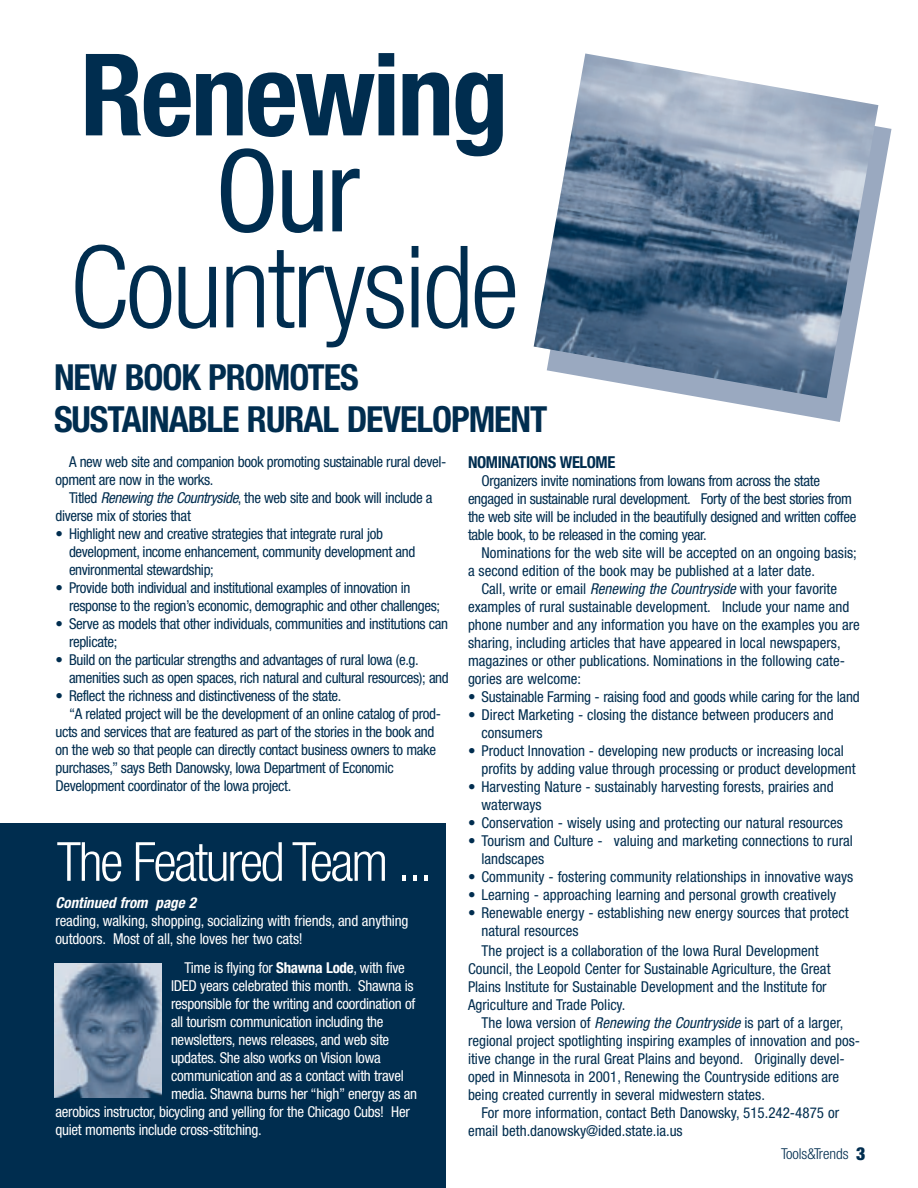
<style>
.page{position:relative;width:918px;height:1188px;background:#fff}
.page>*{position:absolute;margin:0;border:0;box-sizing:border-box;transform-origin:0 0}
.t1{font:300 condensed 114px "Helvetica Neue";letter-spacing:-.025em;color:#002d4f}
.t2{font:700 condensed 114px "Helvetica Neue";letter-spacing:-.025em;color:#002d4f}
.t3{font:condensed 114px "Helvetica Neue";color:#002d4f}
.t4{font:300 condensed 54px "Helvetica Neue";letter-spacing:-.045em;color:#fff}
.t5{font:700 condensed 36px/42px "Helvetica Neue";letter-spacing:-.03em;color:#002d4f}
.t6{font:700 condensed 16.5px "Helvetica Neue";letter-spacing:-.025em;color:#002d4f}
.t7{font:condensed 15px/18px "Helvetica Neue";color:#002d4f}
.t8{font:condensed 15px/18px "Helvetica Neue";letter-spacing:-.025em;color:#002d4f}
.t9{font:condensed 15px/18px "Helvetica Neue";letter-spacing:-.02em;color:#fff}
.t10{font:italic 700 condensed 15px "Helvetica Neue";color:#fff}
.t11{font:300 condensed 15px "Helvetica Neue";color:#002d4f}
.s1{font-style:italic}
.s2{font-weight:700}
.s3{font-weight:900;font-size:18px}
</style>
<div class="page">
<svg style="left:704px;top:105px;width:188px;height:317px"></svg>
<div style="left:0;top:823px;width:445px;height:365px;background:#002d4f"></div>
<img style="left:534px;top:53px;width:344px;height:345px">
<img style="left:54px;top:963px;width:108px;height:135px">
<h1 class="t2" style="left:80px;top:54px;width:430px">Renewing</h1>
<h1 class="t3" style="left:215px;top:150px;width:146px">Our</h1>
<h1 class="t1" style="left:70px;top:246px;width:451px">Countryside</h1>
<h3 class="t5" style="left:54px;top:360px;width:495px">NEW BOOK PROMOTES<br>SUSTAINABLE RURAL DEVELOPMENT</h3>
<p class="t8" style="left:56px;top:454px;width:393px;text-indent:14px">A new web site and companion book promoting sustainable rural devel&shy;opment are now in the works.</p>
<p class="t8" style="left:56px;top:490px;width:379px;text-indent:14px">Titled <span class="s1">Renewing the Countryside</span>, the web site and book will include a diverse mix of stories that</p>
<p class="t8" style="left:69px;top:526px;width:348px;text-indent:-14px">• Highlight new and creative strategies that integrate rural job development, income enhancement, community development and environmental stewardship;</p>
<p class="t8" style="left:69px;top:580px;width:373px;text-indent:-14px">• Provide both individual and institutional examples of innovation in response to the region’s economic, demographic and other challenges;</p>
<p class="t8" style="left:69px;top:616px;width:381px;text-indent:-14px">• Serve as models that other individuals, communities and institutions can replicate;</p>
<p class="t8" style="left:69px;top:652px;width:381px;text-indent:-14px">• Build on the particular strengths and advantages of rural Iowa (e.g. amenities such as open spaces, rich natural and cultural resources); and</p>
<p class="t8" style="left:56px;top:688px;width:288px">• Reflect the richness and distinctiveness of the state.</p>
<p class="t8" style="left:69px;top:706px;width:374px">“A related project will be the development of an online catalog of prod-</p>
<p class="t8" style="left:56px;top:724px;width:380px">ucts and services that are featured as part of the stories in the book and</p>
<p class="t8" style="left:56px;top:742px;width:382px">on the web so that people can directly contact business owners to make</p>
<p class="t8" style="left:56px;top:760px;width:340px">purchases,” says Beth Danowsky, Iowa Department of Economic</p>
<p class="t8" style="left:56px;top:778px;width:237px">Development coordinator of the Iowa project.</p>
<h2 class="t4" style="left:57px;top:842px;width:377px">The Featured Team ...</h2>
<p class="t10" style="left:55px;top:898px;width:145px">Continued from page 2</p>
<p class="t9" style="left:55px;top:913px;width:355px">reading, walking, shopping, socializing with friends, and anything outdoors. Most of all, she loves her two cats!</p>
<p class="t9" style="left:184px;top:960px;width:222px">Time is flying for <span class="s2">Shawna Lode</span>, with five</p>
<p class="t9" style="left:171px;top:978px;width:244px">IDED years celebrated this month. Shawna is</p>
<p class="t9" style="left:171px;top:996px;width:246px">responsible for the writing and coordination of</p>
<p class="t9" style="left:171px;top:1014px;width:214px">all tourism communication including the</p>
<p class="t9" style="left:171px;top:1032px;width:220px">newsletters, news releases, and web site</p>
<p class="t9" style="left:171px;top:1050px;width:211px">updates. She also works on Vision Iowa</p>
<p class="t9" style="left:171px;top:1068px;width:234px">communication and as a contact with travel</p>
<p class="t9" style="left:171px;top:1086px;width:248px">media. Shawna burns her “high” energy as an</p>
<p class="t9" style="left:55px;top:1104px;width:356px">aerobics instructor, bicycling and yelling for the Chicago Cubs! Her</p>
<p class="t9" style="left:55px;top:1122px;width:208px">quiet moments include cross-stitching.</p>
<p class="t6" style="left:468px;top:456px;width:149px">NOMINATIONS WELOME</p>
<p class="t8" style="left:468px;top:473px;width:390px;text-indent:14px">Organizers invite nominations from Iowans from across the state engaged in sustainable rural development. Forty of the best stories from the web site will be included in the beautifully designed and written coffee table book, to be released in the coming year.</p>
<p class="t7" style="left:468px;top:545px;width:390px;text-indent:14px">Nominations for the web site will be accepted on an ongoing basis; a second edition of the book may be published at a later date.</p>
<p class="t7" style="left:468px;top:581px;width:393px;text-indent:14px">Call, write or email <span class="s1">Renewing the Countryside</span>with your favorite examples of rural sustainable development. Include your name and phone number and any information you have on the examples you are sharing, including articles that have appeared in local newspapers, magazines or other publications. Nominations in the following cate&shy;gories are welcome:</p>
<p class="t7" style="left:468px;top:689px;width:393px">• Sustainable Farming - raising food and goods while caring for the land</p>
<p class="t7" style="left:482px;top:707px;width:354px;text-indent:-14px">• Direct Marketing - closing the distance between producers and consumers</p>
<p class="t7" style="left:482px;top:743px;width:376px;text-indent:-14px">• Product Innovation - developing new products or increasing local profits by adding value through processing or product development</p>
<p class="t7" style="left:482px;top:779px;width:354px;text-indent:-14px">• Harvesting Nature - sustainably harvesting forests, prairies and waterways</p>
<p class="t7" style="left:468px;top:815px;width:377px">• Conservation - wisely using and protecting our natural resources</p>
<p class="t7" style="left:482px;top:833px;width:373px;text-indent:-14px">• Tourism and Culture - valuing and marketing connections to rural landscapes</p>
<p class="t7" style="left:468px;top:869px;width:387px">• Community - fostering community relationships in innovative ways</p>
<p class="t7" style="left:468px;top:887px;width:370px">• Learning - approaching learning and personal growth creatively</p>
<p class="t7" style="left:482px;top:905px;width:369px;text-indent:-14px">• Renewable energy - establishing new energy sources that protect natural resources</p>
<p class="t7" style="left:468px;top:943px;width:364px;text-indent:14px">The project is a collaboration of the Iowa Rural Development Council, the Leopold Center for Sustainable Agriculture, the Great Plains Institute for Sustainable Development and the Institute for Agriculture and Trade Policy.</p>
<p class="t7" style="left:468px;top:1015px;width:394px;text-indent:14px">The Iowa version of <span class="s1">Renewing the Countryside</span>is part of a larger, regional project spotlighting inspiring examples of innovation and pos&shy;itive change in the rural Great Plains and beyond. Originally devel&shy;oped in Minnesota in 2001, Renewing the Countryside editions are being created currently in several midwestern states.</p>
<p class="t7" style="left:468px;top:1105px;width:373px;text-indent:14px">For more information, contact Beth Danowsky, 515.242-4875 or email beth.danowsky@ided.state.ia.us</p>
<p class="t11" style="left:781px;top:1148px;width:86px">Tools&amp;Trends <span class="s3">3</span></p>
</div>
